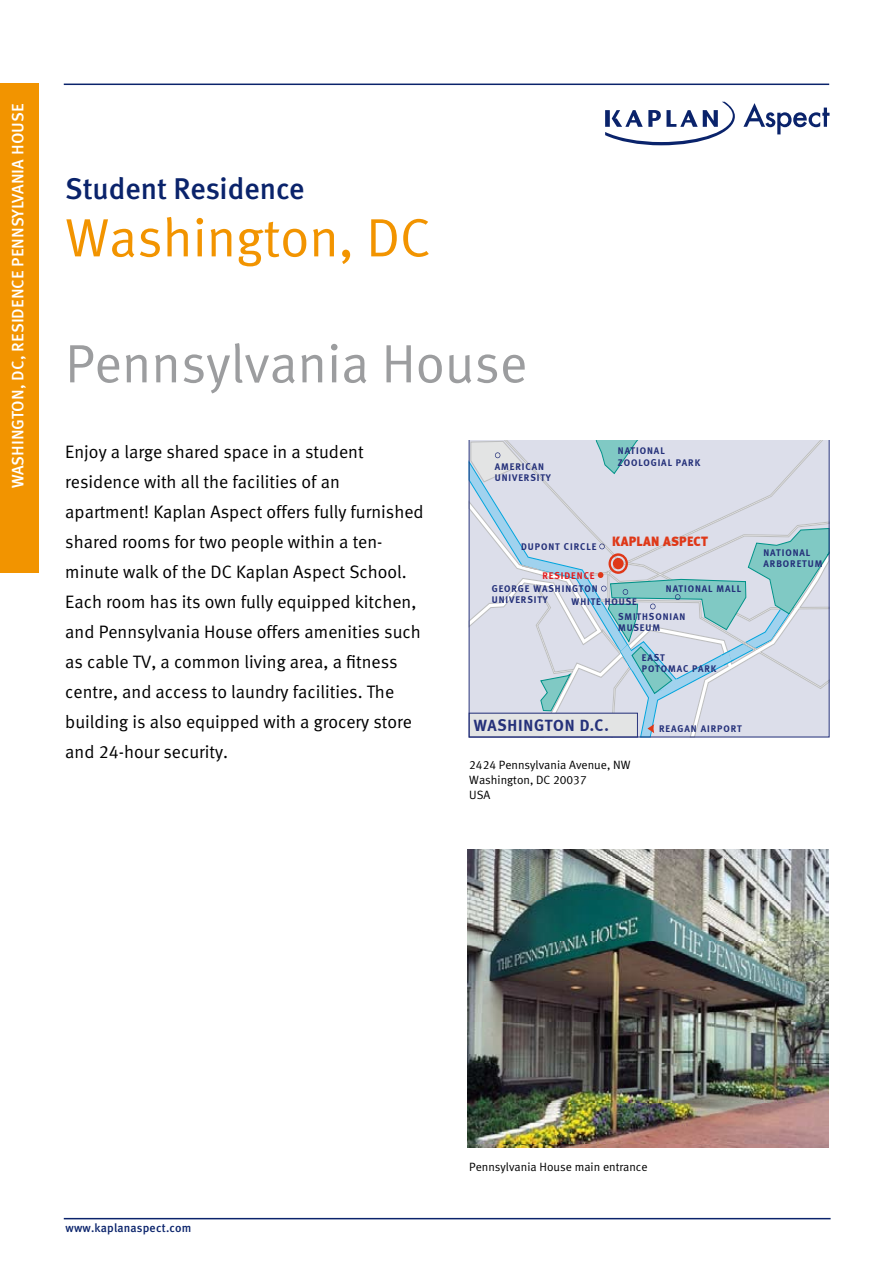
<style>
.page{position:relative;width:893px;height:1263px;background:#fff}
.page>*{position:absolute;margin:0;border:0;box-sizing:border-box;transform-origin:0 0}
.t1{font:54px "Meta Normal LF";color:#9c9d9f}
.t2{font:54px "Meta Normal LF";color:#f29400}
.t3{font:30px "Meta Medium LF";color:#0a236b}
.t4{font:18px/30px "Meta Normal LF";color:#000}
.t5{font:700 16.65px "Meta";letter-spacing:.05em;color:#25317a;scale:.95 1}
.t6{font:16.5px "Meta Medium LF Caps";color:#fff}
.t7{font:900 13.65px "Meta";letter-spacing:.025em;color:#df3818;scale:.95 1}
.t8{font:12px/15px "Meta Normal LF";color:#000}
.t9{font:12px "Meta Medium LF";letter-spacing:.02em;color:#0a236b}
.t10{font:700 9.9px/11.4px "Meta";letter-spacing:.1em;color:#25317a;scale:.95 1}
.t11{font:700 9.9px "Meta";letter-spacing:.1em;color:#e31b1d;scale:.95 1}
</style>
<div class="page">
<svg style="left:469px;top:440px;width:360px;height:297px;background:#ccd8e2"></svg>
<img style="left:468px;top:849px;width:360px;height:298px">
<div style="left:0;top:83px;width:38px;height:490px;background:#f29400"></div>
<svg style="left:743px;top:103px;width:86px;height:31px"></svg>
<svg style="left:605px;top:102px;width:130px;height:43px"></svg>
<hr style="left:64px;top:1218px;width:767px;height:1px;background:#0a236b">
<hr style="left:64px;top:84px;width:765px;height:1px;background:#0a236b">
<p class="t6" style="left:8px;top:488px;width:386px;rotate:-90deg">Washington, DC, residence Pennsylvania house</p>
<h2 class="t3" style="left:65px;top:172px;width:241px">Student Residence</h2>
<h1 class="t2" style="left:65px;top:206px;width:367px">Washington, DC</h1>
<h1 class="t1" style="left:65px;top:332px;width:464px">Pennsylvania House</h1>
<p class="t4" style="left:65px;top:437px;width:360px">Enjoy a large shared space in a student residence with all the facilities of an apartment! Kaplan Aspect offers fully furnished shared rooms for two people within a ten&shy;minute walk of the DC Kaplan Aspect School.<br>Each room has its own fully equipped kitchen, and Pennsylvania House offers amenities such as cable TV, a common living area, a fitness centre, and access to laundry facilities. The building is also equipped with a grocery store and 24-hour security.</p>
<p class="t10" style="left:618px;top:445px;width:88px">NATIONAL<br>ZOOLOGIAL PARK</p>
<p class="t10" style="left:495px;top:460px;width:61px">AMERICAN<br>UNIVERSITY</p>
<p class="t7" style="left:612px;top:533px;width:102px">KAPLAN ASPECT</p>
<p class="t10" style="left:521px;top:541px;width:81px">DUPONT CIRCLE</p>
<p class="t11" style="left:542px;top:569px;width:56px">RESIDENCE</p>
<p class="t10" style="left:492px;top:582px;width:113px">GEORGE WASHINGTON<br>UNIVERSITY</p>
<p class="t10" style="left:666px;top:582px;width:81px">NATIONAL MALL</p>
<p class="t10" style="left:572px;top:596px;width:70px">WHITE HOUSE</p>
<p class="t10" style="left:618px;top:610px;width:72px">SMITHSONIAN<br>MUSEUM</p>
<p class="t10" style="left:642px;top:652px;width:80px">EAST<br>POTOMAC PARK</p>
<p class="t5" style="left:474px;top:715px;width:144px">WASHINGTON D.C.</p>
<p class="t10" style="left:659px;top:723px;width:89px">REAGAN AIRPORT</p>
<p class="t8" style="left:469px;top:757px;width:163px">2424 Pennsylvania Avenue, NW<br>Washington, DC 20037<br>USA</p>
<p class="t10" style="left:763px;top:547px;width:64px">NATIONAL<br>ARBORETUM</p>
<p class="t9" style="left:65px;top:1221px;width:127px">www.kaplanaspect.com</p>
<p class="t8" style="left:469px;top:1159px;width:180px">Pennsylvania House main entrance</p>
</div>
